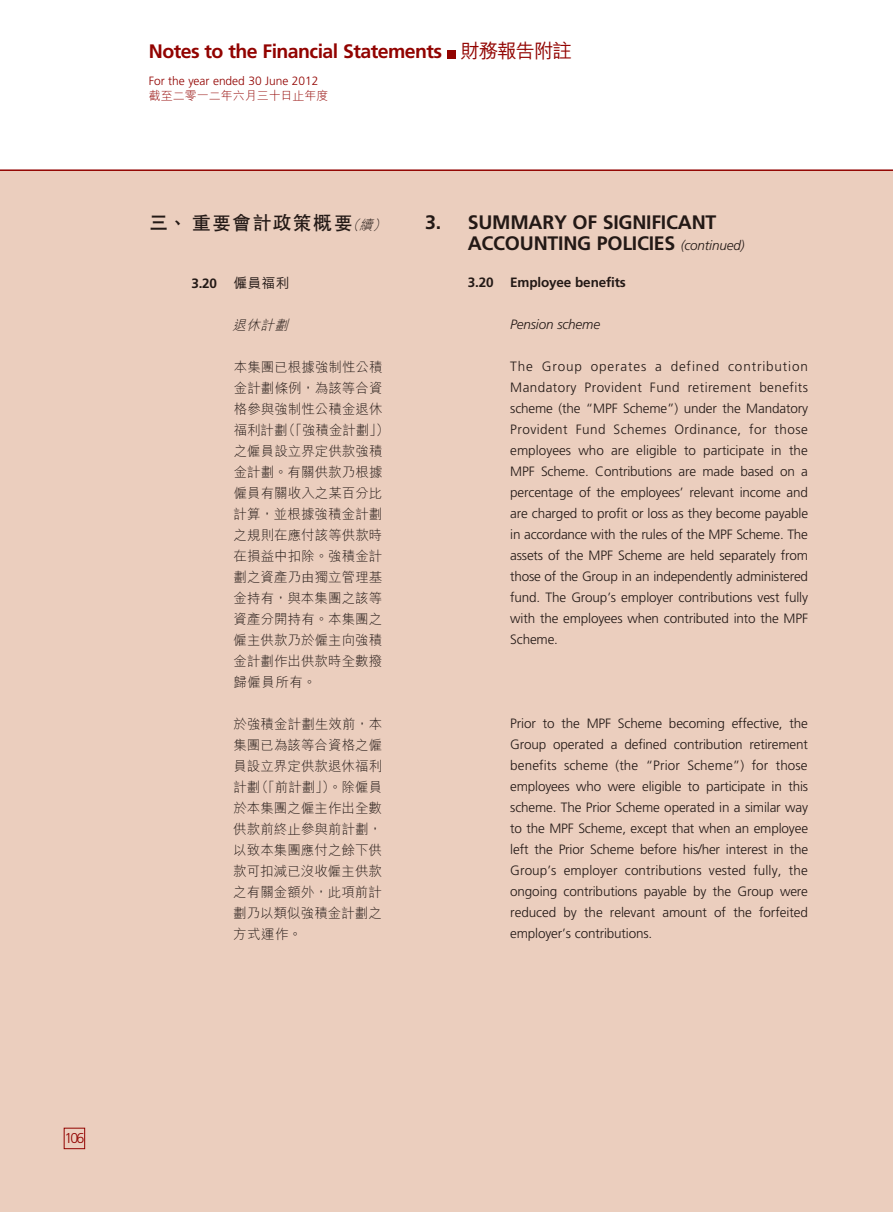
<style>
.page{position:relative;width:893px;height:1212px;background:#fff}
.page>*{position:absolute;margin:0;border:0;box-sizing:border-box;transform-origin:0 0}
.t1{font:700 19.5px/21px "Frutiger LT Std";letter-spacing:-.01em;color:#231916}
.t2{font:700 19.5px "Frutiger LT Std";letter-spacing:-.03em;color:#920300}
.t3{font:700 19.5px "C Hei 2 HK";letter-spacing:.04em;color:#231916}
.t4{font:300 14.25px "Frutiger LT Std";color:#920300}
.t5{font:300 13.5px/21px "Frutiger LT Std";letter-spacing:-.01em;color:#231916;text-align:justify}
.t6{font:300 13.5px/21px "M Hei HK";color:#231916}
.t7{font:700 13.5px "Frutiger LT Std";letter-spacing:-.01em;color:#231916}
.t8{font:italic 300 13.5px "Frutiger LT Std";letter-spacing:-.01em;color:#231916}
.t9{font:italic 300 13.5px "M Hei HK";color:#231916}
.t10{font:300 12px "Frutiger LT Std";letter-spacing:-.005em;color:#920300}
.t11{font:300 12px "M Hei HK";color:#920300}
.s1{font-family:"M Hei HK";font-weight:500}
.s2{font-family:"M Hei HK";font-weight:300;font-style:italic;font-size:13.5px}
.s3{font-weight:300;font-style:italic;font-size:13.5px}
</style>
<div class="page">
<div style="left:0;top:170px;width:893px;height:1042px;background:#ebcebe"></div>
<hr style="left:0;top:169px;width:893px;height:2px;background:#920300">
<div style="left:447px;top:50px;width:9px;height:9px;background:#920300"></div>
<div style="left:64px;top:1128px;width:21px;height:21px;border:1px solid #920300"></div>
<h1 class="t2" style="left:149px;top:39px;width:425px">Notes to the Financial Statements <span class="s1">財務報告附註</span></h1>
<p class="t10" style="left:149px;top:74px;width:171px">For the year ended 30 June 2012</p>
<p class="t11" style="left:149px;top:87px;width:181px">截至二零一二年六月三十日止年度</p>
<h1 class="t3" style="left:149px;top:209px;width:243px">三、重要會計政策概要<span class="s2">（續）</span></h1>
<p class="t7" style="left:191px;top:275px;width:100px">3.20 <span class="s1">僱員福利</span></p>
<p class="t9" style="left:232px;top:315px;width:62px">退休計劃</p>
<p class="t6" style="left:233px;top:356px;width:157px">本集團已根據強制性公積金計劃條例，為該等合資格參與強制性公積金退休福利計劃（「強積金計劃」）之僱員設立界定供款強積金計劃。有關供款乃根據僱員有關收入之某百分比計算，並根據強積金計劃之規則在應付該等供款時在損益中扣除。強積金計劃之資產乃由獨立管理基金持有，與本集團之該等資產分開持有。本集團之僱主供款乃於僱主向強積金計劃作出供款時全數撥歸僱員所有。</p>
<p class="t6" style="left:233px;top:713px;width:151px;text-align:justify">於強積金計劃生效前，本集團已為該等合資格之僱員設立界定供款退休福利計劃（「前計劃」）。除僱員於本集團之僱主作出全數供款前終止參與前計劃，以致本集團應付之餘下供款可扣減已沒收僱主供款之有關金額外，此項前計劃乃以類似強積金計劃之方式運作。</p>
<h1 class="t1" style="left:468px;top:212px;width:278px;text-indent:-43px">3. SUMMARY OF SIGNIFICANT<br>ACCOUNTING POLICIES <span class="s3">(continued)</span></h1>
<p class="t7" style="left:468px;top:274px;width:160px">3.20 Employee benefits</p>
<p class="t8" style="left:510px;top:316px;width:91px">Pension scheme</p>
<p class="t5" style="left:510px;top:356px;width:299px">The Group operates a defined contribution Mandatory Provident Fund retirement benefits scheme (the “MPF Scheme”) under the Mandatory Provident Fund Schemes Ordinance, for those employees who are eligible to participate in the MPF Scheme. Contributions are made based on a percentage of the employees’ relevant income and are charged to profit or loss as they become payable in accordance with the rules of the MPF Scheme. The assets of the MPF Scheme are held separately from those of the Group in an independently administered fund. The Group’s employer contributions vest fully with the employees when contributed into the MPF Scheme.</p>
<p class="t5" style="left:510px;top:713px;width:299px">Prior to the MPF Scheme becoming effective, the Group operated a defined contribution retirement benefits scheme (the “Prior Scheme”) for those employees who were eligible to participate in this scheme. The Prior Scheme operated in a similar way to the MPF Scheme, except that when an employee left the Prior Scheme before his/her interest in the Group’s employer contributions vested fully, the ongoing contributions payable by the Group were reduced by the relevant amount of the forfeited employer’s contributions.</p>
<p class="t4" style="left:65px;top:1130px;width:21px">106</p>
</div>
